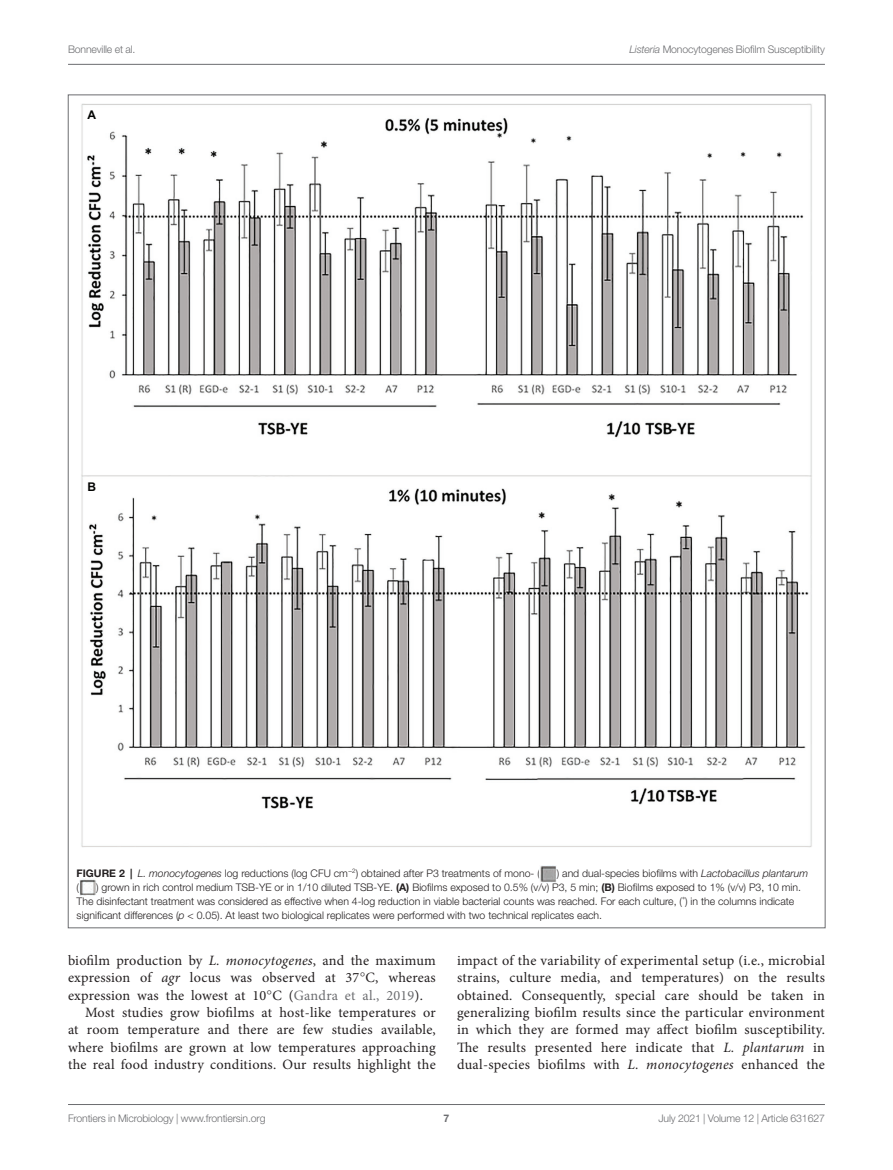
<style>
.page{position:relative;width:893px;height:1170px;background:#fff}
.page>*{position:absolute;margin:0;border:0;box-sizing:border-box;transform-origin:0 0}
.TEXT{font:14.25px/17.2px "Minion Pro";letter-spacing:.015em;color:#231f20;text-align:justify}
.t1{font:700 12px "Arial";color:#040503}
.FIG_LEG{font:300 10.5px/14.2px "Helvetica Neue LT Std";color:#231f20}
.t2{font:300 10.5px "Helvetica Neue LT Std";letter-spacing:-.015em;color:#6c6d70}
.t3{font:700 10.5px "Helvetica Neue LT Std";color:#6c6d70}
.s1{font-style:italic}
.s2{font-weight:700}
.s3{font-family:"STIX General"}
.s4{color:#6c6d70}
</style>
<div class="page">
<hr style="left:68px;top:64px;width:757px;height:1px;background:#6c6d70">
<hr style="left:68px;top:1104px;width:757px;height:1px;background:#6c6d70">
<img style="left:81px;top:103px;width:731px;height:744px">
<img style="left:540px;top:865px;width:17px;height:17px">
<img style="left:79px;top:878px;width:17px;height:17px">
<p class="t2" style="left:68px;top:42px;width:69px">Bonneville et al.</p>
<p class="t2" style="left:629px;top:42px;width:197px"><span class="s1">Listeria</span> Monocytogenes Biofilm Susceptibility</p>
<p class="t1" style="left:88px;top:106px;width:10px">A</p>
<p class="t1" style="left:88px;top:478px;width:10px">B</p>
<p class="FIG_LEG" style="left:77px;top:865px;width:465px"><span class="s2">FIGURE 2 |</span> <span class="s1">L. monocytogenes</span> log reductions (log CFU cm<sup>−</sup><sup>2</sup>) obtained after P3 treatments of mono- (</p>
<p class="FIG_LEG" style="left:557px;top:865px;width:253px">) and dual-species biofilms with <span class="s1">Lactobacillus plantarum</span></p>
<p class="FIG_LEG" style="left:77px;top:879px;width:4px">(</p>
<p class="FIG_LEG" style="left:77px;top:879px;width:726px;text-indent:19px">) grown in rich control medium TSB-YE or in 1/10 diluted TSB-YE. <span class="s2">(A)</span> Biofilms exposed to 0.5% (v/v) P3, 5 min; <span class="s2">(B)</span> Biofilms exposed to 1% (v/v) P3, 10 min.<br>The disinfectant treatment was considered as effective when 4-log reduction in viable bacterial counts was reached. For each culture, (<sup>*</sup>) in the columns indicate significant differences (<span class="s1">p</span> &lt; 0.05). At least two biological replicates were performed with two technical replicates each.</p>
<p class="TEXT" style="left:68px;top:952px;width:369px">biofilm production by <span class="s1">L. monocytogenes</span>, and the maximum expression of <span class="s1">agr</span> locus was observed at 37<span class="s3">°</span>C, whereas expression was the lowest at 10<span class="s3">°</span>C (<span class="s4">Gandra et al., 2019</span>).</p>
<p class="TEXT" style="left:68px;top:1003px;width:369px;text-indent:17px">Most studies grow biofilms at host-like temperatures or at room temperature and there are few studies available, where biofilms are grown at low temperatures approaching the real food industry conditions. Our results highlight the</p>
<p class="TEXT" style="left:457px;top:952px;width:369px">impact of the variability of experimental setup (i.e., microbial strains, culture media, and temperatures) on the results obtained. Consequently, special care should be taken in generalizing biofilm results since the particular environment in which they are formed may affect biofilm susceptibility.<br>The results presented here indicate that <span class="s1">L. plantarum</span> in dual-species biofilms with <span class="s1">L. monocytogenes</span> enhanced the</p>
<p class="t2" style="left:68px;top:1111px;width:199px">Frontiers in Microbiology | www.frontiersin.org</p>
<p class="t3" style="left:444px;top:1111px;width:7px">7</p>
<p class="t2" style="left:658px;top:1111px;width:168px">July 2021 | Volume 12 | Article 631627</p>
</div>
